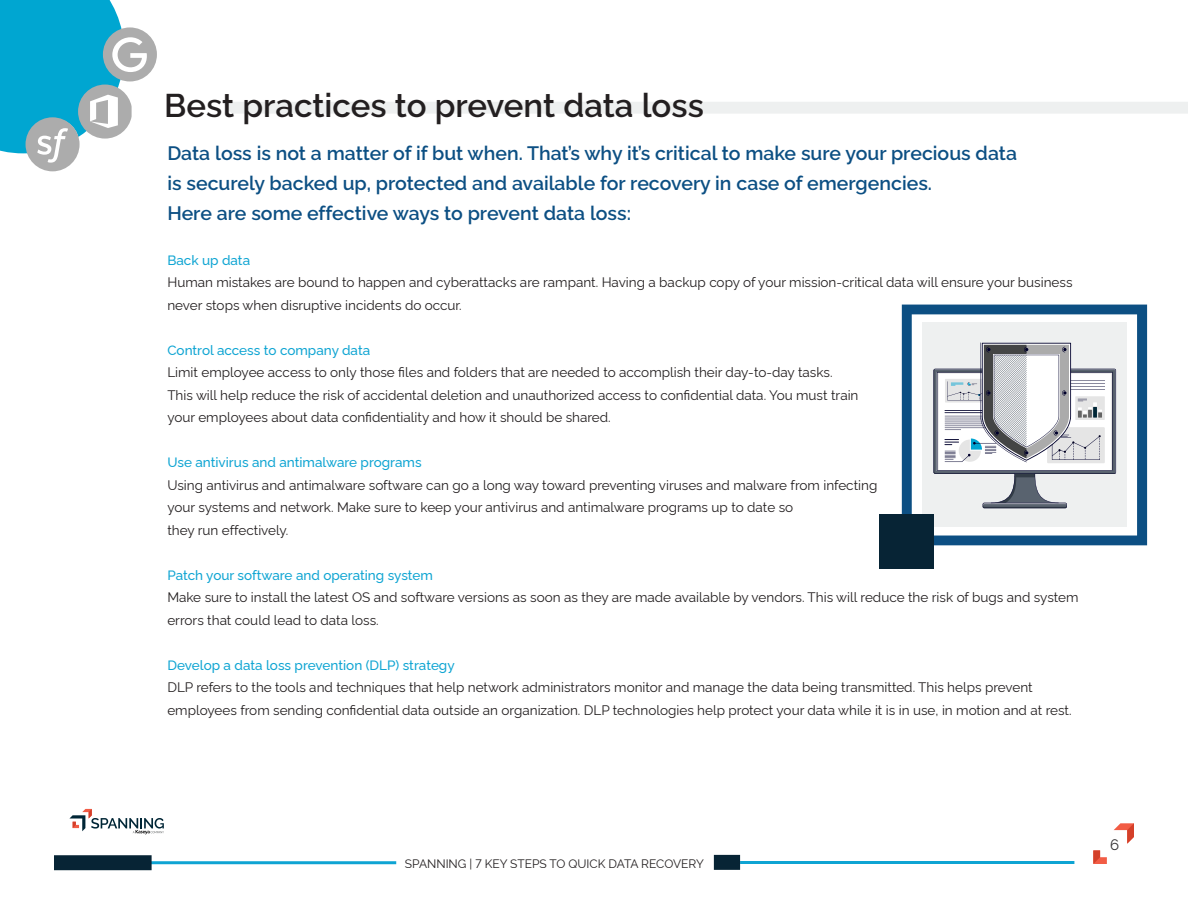
<style>
.page{position:relative;width:1188px;height:918px;background:#fff}
.page>*{position:absolute;margin:0;border:0;box-sizing:border-box;transform-origin:0 0}
.t1{font:600 33px "Rawline";color:#231f20}
.t2{font:600 19.5px "Rawline";color:#0c4f83}
.t3{font:15px "Rawline";color:#302e30}
.t4{font:13.5px/22.5px "Rawline";color:#231f20}
.t5{font:500 13.5px "Rawline";color:#10a5d3}
.t6{font:12px "Rawline";color:#231f20}
</style>
<div class="page">
<svg style="left:69px;top:809px;width:95px;height:25px"></svg>
<svg style="left:1093px;top:850px;width:14px;height:14px"></svg>
<svg style="left:1114px;top:823px;width:20px;height:21px"></svg>
<hr style="left:54px;top:861px;width:342px;height:3px;background:#0ea4d3">
<div style="left:54px;top:855px;width:98px;height:15px;background:#072435"></div>
<hr style="left:740px;top:861px;width:334px;height:3px;background:#0ea4d3">
<div style="left:714px;top:855px;width:26px;height:15px;background:#072435"></div>
<svg style="left:902px;top:305px;width:245px;height:240px"></svg>
<div style="left:922px;top:322px;width:205px;height:205px;background:#eef0f0"></div>
<div style="left:879px;top:514px;width:54px;height:55px;background:#072435"></div>
<svg style="left:933px;top:343px;width:183px;height:165px"></svg>
<svg style="left:0;top:0;width:157px;height:171px"></svg>
<div style="left:223px;top:102px;width:965px;height:12px;background:#eef0f0"></div>
<p class="t1" style="left:164px;top:80px;width:541px">Best practices to prevent data loss</p>
<p class="t2" style="left:167px;top:138px;width:851px">Data loss is not a matter of if but when. That’s why it’s critical to make sure your precious data</p>
<p class="t2" style="left:167px;top:168px;width:766px">is securely backed up, protected and available for recovery in case of emergencies.</p>
<p class="t2" style="left:167px;top:198px;width:465px">Here are some effective ways to prevent data loss:</p>
<p class="t5" style="left:167px;top:249px;width:84px">Back up data</p>
<p class="t4" style="left:167px;top:270px;width:907px">Human mistakes are bound to happen and cyberattacks are rampant. Having a backup copy of your mission-critical data will ensure your business never stops when disruptive incidents do occur.</p>
<p class="t5" style="left:167px;top:339px;width:204px">Control access to company data</p>
<p class="t4" style="left:167px;top:360px;width:667px">Limit employee access to only those files and folders that are needed to accomplish their day-to-day tasks.</p>
<p class="t4" style="left:167px;top:382px;width:693px">This will help reduce the risk of accidental deletion and unauthorized access to confidential data. You must train</p>
<p class="t4" style="left:167px;top:405px;width:445px">your employees about data confidentiality and how it should be shared.</p>
<p class="t5" style="left:167px;top:452px;width:256px">Use antivirus and antimalware programs</p>
<p class="t4" style="left:167px;top:472px;width:711px">Using antivirus and antimalware software can go a long way toward preventing viruses and malware from infecting</p>
<p class="t4" style="left:167px;top:495px;width:627px">your systems and network. Make sure to keep your antivirus and antimalware programs up to date so</p>
<p class="t4" style="left:167px;top:517px;width:123px">they run effectively.</p>
<p class="t5" style="left:167px;top:564px;width:267px">Patch your software and operating system</p>
<p class="t4" style="left:167px;top:585px;width:913px">Make sure to install the latest OS and software versions as soon as they are made available by vendors. This will reduce the risk of bugs and system errors that could lead to data loss.</p>
<p class="t5" style="left:167px;top:654px;width:289px">Develop a data loss prevention (DLP) strategy</p>
<p class="t4" style="left:167px;top:675px;width:867px">DLP refers to the tools and techniques that help network administrators monitor and manage the data being transmitted. This helps prevent</p>
<p class="t4" style="left:167px;top:697px;width:906px">employees from sending confidential data outside an organization. DLP technologies help protect your data while it is in use, in motion and at rest.</p>
<p class="t6" style="left:405px;top:854px;width:300px">SPANNING | 7 KEY STEPS TO QUICK DATA RECOVERY</p>
<p class="t3" style="left:1110px;top:833px;width:11px">6</p>
</div>
